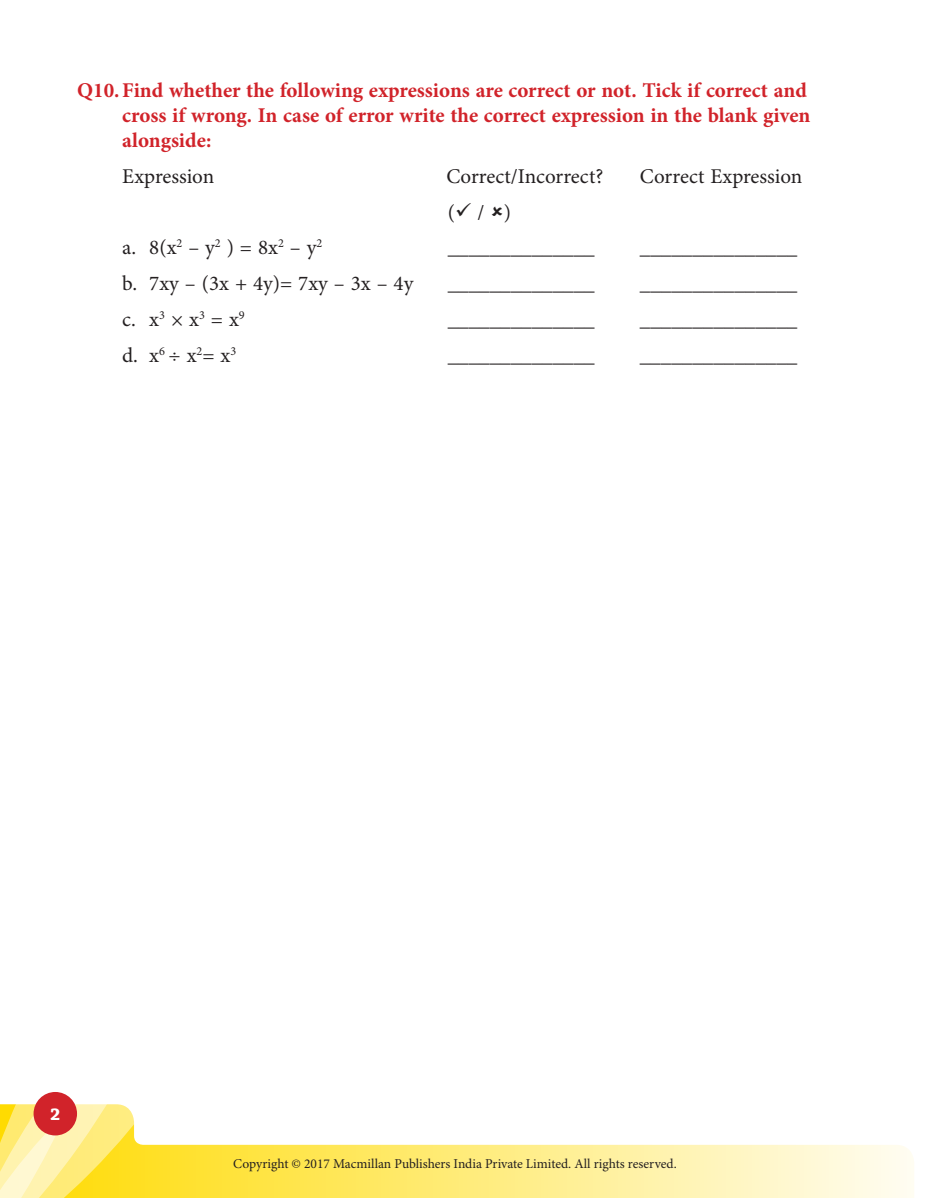
<style>
.page{position:relative;width:926px;height:1198px;background:#fff}
.page>*{position:absolute;margin:0;border:0;box-sizing:border-box;transform-origin:0 0}
.body_first{font:21px "Minion Pro";color:#231f20}
.Question{font:700 21px/25.2px "Minion Pro";color:#d1232a}
.t1{font:700 18px "Chaparral Pro";color:#fff}
.t2{font:13.5px "Minion Pro";color:#231f20}
</style>
<div class="page">
<svg style="left:185px;top:1144px;width:729px;height:53px"></svg>
<svg style="left:0;top:1092px;width:185px;height:106px"></svg>
<p class="Question" style="left:122px;top:77px;width:689px;text-indent:-45px">Q10.Find whether the following expressions are correct or not. Tick if correct and cross if wrong. In case of error write the correct expression in the blank given alongside:</p>
<p class="body_first" style="left:122px;top:164px;width:93px">Expression</p>
<p class="body_first" style="left:446px;top:164px;width:159px">Correct/Incorrect?</p>
<p class="body_first" style="left:640px;top:164px;width:164px">Correct Expression</p>
<p class="body_first" style="left:448px;top:199px;width:65px">(✓ / )</p>
<p class="body_first" style="left:122px;top:235px;width:202px">a. 8(x<sup>2</sup> – y<sup>2</sup> ) = 8x<sup>2</sup> – y<sup>2</sup></p>
<p class="body_first" style="left:448px;top:235px;width:148px">______________</p>
<p class="body_first" style="left:640px;top:235px;width:159px">_______________</p>
<p class="body_first" style="left:122px;top:271px;width:293px">b. 7xy – (3x + 4y)= 7xy – 3x – 4y</p>
<p class="body_first" style="left:448px;top:271px;width:148px">______________</p>
<p class="body_first" style="left:640px;top:271px;width:159px">_______________</p>
<p class="body_first" style="left:122px;top:306px;width:124px">c. x<sup>3</sup> × x<sup>3</sup> = x<sup>9</sup></p>
<p class="body_first" style="left:448px;top:306px;width:148px">______________</p>
<p class="body_first" style="left:640px;top:306px;width:159px">_______________</p>
<p class="body_first" style="left:122px;top:342px;width:116px">d. x<sup>6</sup> ÷ x<sup>2</sup>= x<sup>3</sup></p>
<p class="body_first" style="left:448px;top:342px;width:148px">______________</p>
<p class="body_first" style="left:640px;top:342px;width:159px">_______________</p>
<p class="t1" style="left:50px;top:1103px;width:12px">2</p>
<p class="t2" style="left:233px;top:1155px;width:445px">Copyright © 2017 Macmillan Publishers India Private Limited. All rights reserved.</p>
</div>
